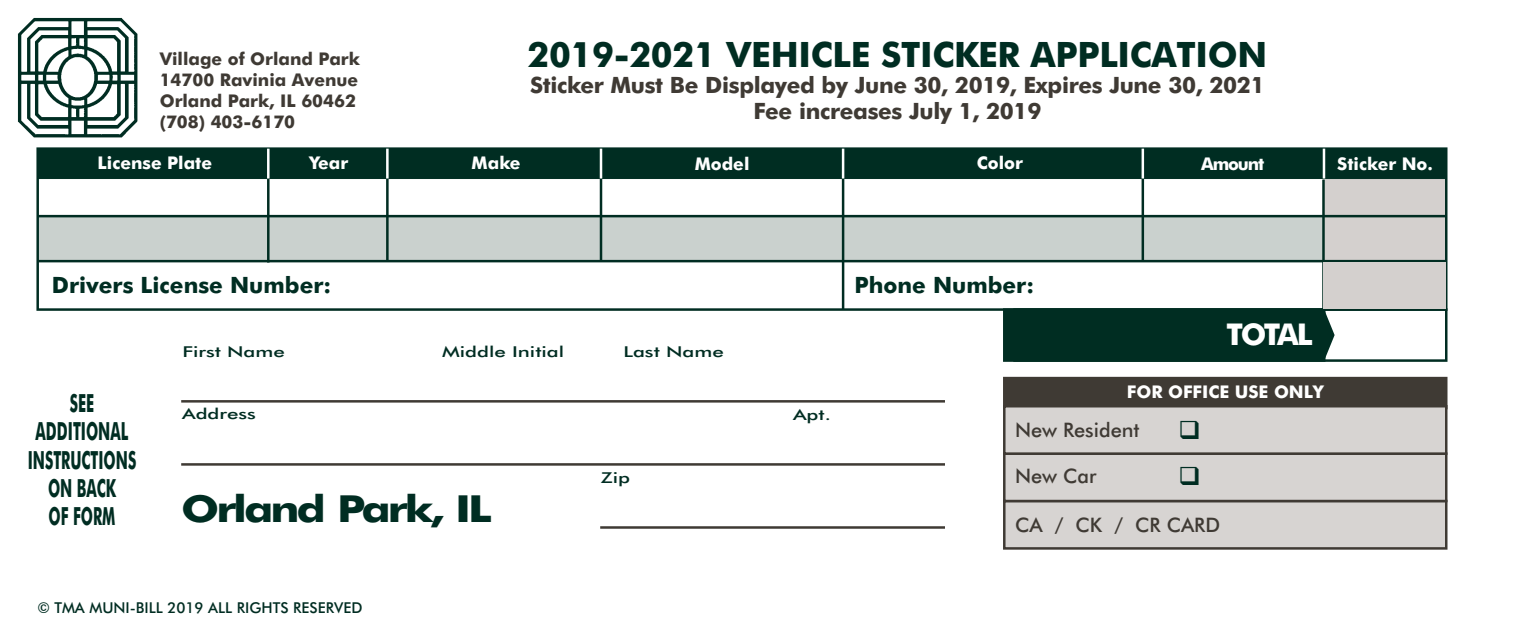
<style>
.page{position:relative;width:1530px;height:630px;background:#fff}
.page>*{position:absolute;margin:0;border:0;box-sizing:border-box;transform-origin:0 0}
.t1{font:700 37.25px "Futura BT";letter-spacing:-.07em;color:#002d22;scale:1.2 1}
.t2{font:700 35px "Futura BT";letter-spacing:-.01em;color:#002d22}
.t3{font:700 30px "Futura BT";letter-spacing:-.085em;color:#fff}
.t4{font:700 25px/28.2px "Futura BT";color:#002d22;text-align:center;scale:.57 1}
.t5{font:700 22.5px/26px "Futura BT";letter-spacing:-.015em;color:#3f3a34;text-align:center}
.t6{font:700 22.5px "Futura BT";color:#002d22}
.t7{font:500 20px "Futura BT";color:#3f3a34}
.t8{font:700 17.5px/21px "Futura BT";color:#3f3a34}
.t9{font:700 17.5px "Futura BT";color:#fff}
.t10{font:500 15px "Futura BT";color:#002d22;scale:1.37 1}
.t11{font:500 15px "Futura BT";color:#002d22}
</style>
<div class="page">
<div style="left:39px;top:216px;width:1284px;height:45px;background:#cad1ce"></div>
<div style="left:1323px;top:179px;width:123px;height:82px;background:#d4d0ce"></div>
<div style="left:36px;top:147px;width:1412px;height:164px;border:3px solid #002d22"></div>
<div style="left:37px;top:148px;width:1410px;height:31px;background:#002d22"></div>
<hr style="left:267px;top:155px;width:3px;height:108px;background:#002d22">
<hr style="left:386px;top:149px;width:3px;height:111px;background:#002d22">
<hr style="left:842px;top:152px;width:2px;height:157px;background:#002d22">
<hr style="left:1142px;top:149px;width:2px;height:113px;background:#002d22">
<hr style="left:38px;top:260px;width:1408px;height:2px;background:#002d22">
<hr style="left:37px;top:215px;width:1408px;height:2px;background:#002d22">
<hr style="left:267px;top:149px;width:3px;height:30px;background:#fff">
<hr style="left:386px;top:149px;width:3px;height:30px;background:#fff">
<hr style="left:842px;top:149px;width:2px;height:30px;background:#fff">
<hr style="left:1323px;top:149px;width:2px;height:30px;background:#fff">
<hr style="left:1142px;top:149px;width:2px;height:30px;background:#fff">
<div style="left:1013px;top:308px;width:435px;height:54px;border:3px solid #002d22"></div>
<div style="left:1002px;top:307px;width:333px;height:55px;background:#002d22"></div>
<hr style="left:181px;top:400px;width:764px;height:3px;background:#3f3a34">
<hr style="left:181px;top:463px;width:764px;height:3px;background:#3f3a34">
<hr style="left:600px;top:526px;width:345px;height:3px;background:#3f3a34">
<hr style="left:1322px;top:180px;width:3px;height:130px;background:#002d22">
<div style="left:1323px;top:262px;width:123px;height:47px;background:#d4d0ce"></div>
<img style="left:17px;top:17px;width:121px;height:121px">
<hr style="left:600px;top:149px;width:2px;height:111px;background:#002d22">
<hr style="left:600px;top:149px;width:2px;height:30px;background:#fff">
<svg style="left:1003px;top:376px;width:445px;height:174px;background:#b4b0ad"></svg>
<p class="t8" style="left:160px;top:50px;width:202px">Village of Orland Park<br>14700 Ravinia Avenue<br>Orland Park, IL 60462 (708) 403-6170</p>
<h2 class="t2" style="left:528px;top:41px;width:741px">2019-2021 VEHICLE STICKER APPLICATION</h2>
<p class="t5" style="left:530px;top:74px;width:736px">Sticker Must Be Displayed by June 30, 2019, Expires June 30, 2021<br>Fee increases July 1, 2019</p>
<p class="t9" style="left:98px;top:156px;width:116px">License Plate</p>
<p class="t9" style="left:309px;top:156px;width:40px">Year</p>
<p class="t9" style="left:472px;top:156px;width:51px">Make</p>
<p class="t9" style="left:695px;top:157px;width:56px">Model</p>
<p class="t9" style="left:977px;top:156px;width:48px">Color</p>
<p class="t9" style="left:1201px;top:157px;width:65px">Amount</p>
<p class="t9" style="left:1337px;top:157px;width:97px">Sticker No.</p>
<p class="t6" style="left:52px;top:276px;width:281px">Drivers License Number:</p>
<p class="t6" style="left:855px;top:276px;width:181px">Phone Number:</p>
<p class="t10" style="left:182px;top:345px;width:76px">First Name</p>
<p class="t10" style="left:442px;top:345px;width:91px">Middle Initial</p>
<p class="t10" style="left:623px;top:345px;width:75px">Last Name</p>
<h3 class="t3" style="left:1227px;top:322px;width:88px">TOTAL</h3>
<p class="t4" style="left:28px;top:392px;width:192px">SEE<br>ADDITIONAL<br>INSTRUCTIONS<br>ON BACK<br>OF FORM</p>
<p class="t10" style="left:182px;top:408px;width:55px">Address</p>
<p class="t10" style="left:793px;top:408px;width:29px">Apt.</p>
<h1 class="t1" style="left:181px;top:493px;width:260px">Orland Park, IL</h1>
<p class="t10" style="left:601px;top:471px;width:23px">Zip</p>
<p class="t11" style="left:37px;top:601px;width:327px">© TMA MUNI-BILL 2019 ALL RIGHTS RESERVED</p>
<p class="t9" style="left:1127px;top:385px;width:198px">FOR OFFICE USE ONLY</p>
<p class="t7" style="left:1015px;top:422px;width:126px">New Resident</p>
<p class="t7" style="left:1015px;top:468px;width:83px">New Car</p>
<p class="t7" style="left:1015px;top:517px;width:207px">CA / CK / CR CARD</p>
</div>
